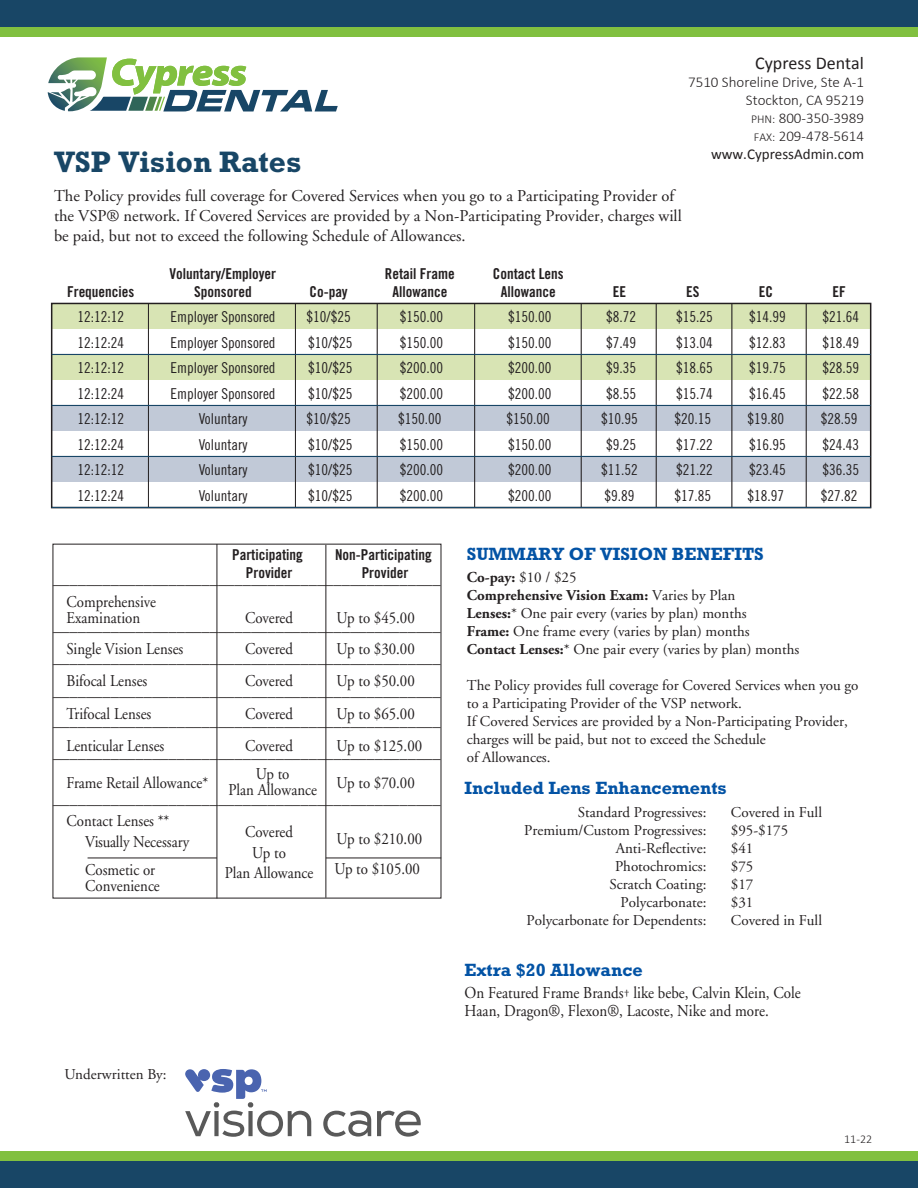
<style>
.page{position:relative;width:918px;height:1188px;background:#fff}
.page>*{position:absolute;margin:0;border:0;box-sizing:border-box;transform-origin:0 0}
.t1{font:700 30px "M Rockwell";color:#184666}
.t2{font:700 18px "M Rockwell";color:#0353a5}
.t3{font:18px "Calibri";color:#231f20}
.t4{font:16.65px/18px "Adobe Garamond";color:#231f20;scale:.9 1}
.t5{font:16.5px/23.1px "Adobe Garamond";color:#231f20}
.t6{font:16.5px/15.3px "Adobe Garamond";color:#231f20;scale:.9 1}
.t7{font:700 15.15px "Adobe Garamond";color:#231f20}
.t8{font:15px/18px "Adobe Garamond";color:#231f20}
.t9{font:15px/25.5px "Trade Gothic Cond Eighteen";color:#231f20;text-align:justify}
.t10{font:15px/18px "Trade Gothic Bold Cond Twenty";color:#231f20;text-align:center}
.t11{font:300 15px/18px "Calibri";color:#231f20;text-align:right}
.t12{font:300 12px "Calibri";color:#231f20}
.s1{font-size:12px}
.s2{font-weight:400}
.s3{font-weight:400;font-size:15px}
.s4{font-weight:700}
.s5{font-family:"Calibri";font-weight:300;font-size:12px}
</style>
<div class="page">
<svg style="left:185px;top:1069px;width:236px;height:68px"></svg>
<div style="left:52px;top:303px;width:819px;height:26px;background:#d8e4b4"></div>
<div style="left:52px;top:354px;width:819px;height:26px;background:#d8e4b4"></div>
<div style="left:52px;top:405px;width:819px;height:26px;background:#c1c9d7"></div>
<div style="left:52px;top:456px;width:819px;height:26px;background:#c1c9d7"></div>
<hr style="left:148px;top:303px;width:1px;height:204px;background:#231f20">
<hr style="left:295px;top:303px;width:1px;height:204px;background:#231f20">
<hr style="left:377px;top:303px;width:1px;height:204px;background:#231f20">
<hr style="left:474px;top:303px;width:1px;height:204px;background:#231f20">
<hr style="left:581px;top:303px;width:1px;height:204px;background:#231f20">
<hr style="left:656px;top:303px;width:1px;height:204px;background:#231f20">
<hr style="left:732px;top:303px;width:1px;height:204px;background:#231f20">
<hr style="left:806px;top:303px;width:1px;height:204px;background:#231f20">
<div style="left:51px;top:303px;width:820px;height:205px;border:2px solid #231f20"></div>
<svg style="left:52px;top:543px;width:390px;height:356px"></svg>
<hr style="left:217px;top:544px;width:1px;height:354px;background:#231f20">
<hr style="left:326px;top:545px;width:1px;height:353px;background:#231f20">
<hr style="left:88px;top:858px;width:129px;height:1px;background:#231f20">
<hr style="left:326px;top:858px;width:115px;height:1px;background:#231f20">
<hr style="left:52px;top:354px;width:819px;height:1px;background:#184666">
<hr style="left:52px;top:456px;width:819px;height:1px;background:#184666">
<hr style="left:52px;top:507px;width:819px;height:1px;background:#184666">
<hr style="left:52px;top:405px;width:819px;height:1px;background:#184666">
<div style="left:0;top:0;width:918px;height:27px;background:#184666"></div>
<div style="left:0;top:27px;width:918px;height:10px;background:#81c040"></div>
<div style="left:0;top:1161px;width:918px;height:27px;background:#184666"></div>
<div style="left:0;top:1151px;width:918px;height:10px;background:#81c040"></div>
<svg style="left:47px;top:57px;width:291px;height:55px"></svg>
<p class="t3" style="left:755px;top:51px;width:110px">Cypress Dental</p>
<p class="t11" style="left:688px;top:73px;width:177px">7510 Shoreline Drive, Ste A-1<br>Stockton, CA 95219<br><span class="s1">PHN:</span> 800-350-3989<br><span class="s1">FAX:</span> 209-478-5614 <span class="s2">www.CypressAdmin.com</span></p>
<h1 class="t1" style="left:54px;top:145px;width:249px">VSP Vision Rates</h1>
<p class="t5" style="left:54px;top:186px;width:629px;line-height:20.2px">The Policy provides full coverage for Covered Services when you go to a Participating Provider of the VSP® network. If Covered Services are provided by a Non-Participating Provider, charges will be paid, but not to exceed the following Schedule of Allowances.</p>
<p class="t10" style="left:67px;top:282px;width:69px">Frequencies</p>
<p class="t9" style="left:77px;top:304px;width:48px">12:12:12<br>12:12:24<br>12:12:12<br>12:12:24<br>12:12:12<br>12:12:24<br>12:12:12<br>12:12:24</p>
<p class="t10" style="left:170px;top:264px;width:108px">Voluntary/Employer<br>Sponsored</p>
<p class="t9" style="left:171px;top:304px;width:106px;text-align:center">Employer Sponsored<br>Employer Sponsored<br>Employer Sponsored<br>Employer Sponsored<br>Voluntary<br>Voluntary<br>Voluntary<br>Voluntary</p>
<p class="t10" style="left:310px;top:282px;width:40px">Co-pay</p>
<p class="t9" style="left:307px;top:304px;width:47px">$10/$25 $10/$25 $10/$25 $10/$25 $10/$25 $10/$25 $10/$25 $10/$25</p>
<p class="t10" style="left:385px;top:264px;width:71px">Retail Frame<br>Allowance</p>
<p class="t9" style="left:398px;top:304px;width:46px">$150.00 $150.00 $200.00 $200.00 $150.00 $150.00 $200.00 $200.00</p>
<p class="t10" style="left:493px;top:264px;width:72px">Contact Lens<br>Allowance</p>
<p class="t9" style="left:507px;top:304px;width:46px">$150.00 $150.00 $200.00 $200.00 $150.00 $150.00 $200.00 $200.00</p>
<p class="t10" style="left:613px;top:282px;width:15px">EE</p>
<p class="t9" style="left:601px;top:304px;width:38px;text-align:center">$8.72 $7.49 $9.35 $8.55 $10.95 $9.25 $11.52 $9.89</p>
<p class="t10" style="left:686px;top:282px;width:15px">ES</p>
<p class="t9" style="left:674px;top:304px;width:40px">$15.25 $13.04 $18.65 $15.74 $20.15 $17.22 $21.22 $17.85</p>
<p class="t10" style="left:759px;top:282px;width:16px">EC</p>
<p class="t9" style="left:748px;top:304px;width:40px">$14.99 $12.83 $19.75 $16.45 $19.80 $16.95 $23.45 $18.97</p>
<p class="t10" style="left:832px;top:282px;width:15px">EF</p>
<p class="t9" style="left:821px;top:304px;width:40px">$21.64 $18.49 $28.59 $22.58 $28.59 $24.43 $36.35 $27.82</p>
<p class="t10" style="left:232px;top:545px;width:72px">Participating</p>
<p class="t10" style="left:335px;top:545px;width:98px">Non-Participating</p>
<p class="t10" style="left:246px;top:563px;width:48px">Provider</p>
<p class="t10" style="left:362px;top:563px;width:48px">Provider</p>
<p class="t5" style="left:67px;top:567px;width:376px;text-indent:-14px">_______________________________________________<br>Comprehensive</p>
<p class="t6" style="left:67px;top:611px;width:83px">Examination</p>
<p class="t6" style="left:245px;top:611px;width:55px">Covered</p>
<p class="t6" style="left:337px;top:611px;width:88px">Up to $45.00</p>
<p class="t5" style="left:67px;top:615px;width:376px;text-indent:-14px">_______________________________________________<br>Single Vision Lenses</p>
<p class="t6" style="left:245px;top:642px;width:55px">Covered</p>
<p class="t6" style="left:337px;top:642px;width:88px">Up to $30.00</p>
<p class="t5" style="left:67px;top:647px;width:376px;text-indent:-14px">_______________________________________________<br>Bifocal Lenses</p>
<p class="t6" style="left:245px;top:674px;width:55px">Covered</p>
<p class="t6" style="left:337px;top:674px;width:88px">Up to $50.00</p>
<p class="t5" style="left:67px;top:679px;width:376px;text-indent:-14px">_______________________________________________<br>Trifocal Lenses</p>
<p class="t6" style="left:245px;top:706px;width:55px">Covered</p>
<p class="t6" style="left:337px;top:706px;width:88px">Up to $65.00</p>
<p class="t5" style="left:67px;top:710px;width:376px;line-height:24.2px;text-indent:-13px">_______________________________________________<br>Lenticular Lenses</p>
<p class="t6" style="left:245px;top:738px;width:55px">Covered</p>
<p class="t6" style="left:337px;top:738px;width:97px">Up to $125.00</p>
<p class="t5" style="left:67px;top:739px;width:376px;line-height:29.8px;text-indent:-14px">_______________________________________________<br>Frame Retail Allowance*</p>
<p class="t6" style="left:228px;top:765px;width:100px;line-height:16.8px;text-align:center">Up to<br>Plan Allowance</p>
<p class="t6" style="left:53px;top:776px;width:432px;text-indent:284px">Up to $70.00 _______________________________________________</p>
<p class="t6" style="left:85px;top:811px;width:117px;line-height:21.3px;text-indent:-19px">Contact Lenses **<br>Visually Necessary</p>
<p class="t6" style="left:245px;top:825px;width:55px">Covered</p>
<p class="t6" style="left:337px;top:831px;width:97px">Up to $210.00</p>
<p class="t6" style="left:85px;top:862px;width:79px">Cosmetic or</p>
<p class="t6" style="left:252px;top:845px;width:39px">Up to</p>
<p class="t6" style="left:225px;top:866px;width:100px">Plan Allowance</p>
<p class="t6" style="left:334px;top:862px;width:97px">Up to $105.00</p>
<p class="t6" style="left:85px;top:879px;width:84px">Convenience</p>
<p class="t2" style="left:467px;top:543px;width:299px">SUMMARY OF VISION BENEFITS</p>
<p class="t7" style="left:467px;top:569px;width:111px">Co-pay: <span class="s3">$10 / $25</span></p>
<p class="t8" style="left:467px;top:587px;width:334px"><span class="s4">Comprehensive Vision Exam:</span> Varies by Plan<br><span class="s4">Lenses:</span>* One pair every (varies by plan) months<br><span class="s4">Frame:</span> One frame every (varies by plan) months <span class="s4">Contact Lenses:</span>* One pair every (varies by plan) months</p>
<p class="t8" style="left:467px;top:677px;width:393px">The Policy provides full coverage for Covered Services when you go to a Participating Provider of the VSP network.<br>If Covered Services are provided by a Non-Participating Provider, charges will be paid, but not to exceed the Schedule<br>of Allowances.</p>
<p class="t2" style="left:464px;top:778px;width:264px">Included Lens Enhancements</p>
<p class="t8" style="left:578px;top:803px;width:130px">Standard Progressives:</p>
<p class="t8" style="left:731px;top:803px;width:93px">Covered in Full</p>
<p class="t8" style="left:524px;top:821px;width:184px">Premium/Custom Progressives:</p>
<p class="t8" style="left:731px;top:821px;width:59px">$95-$175</p>
<p class="t8" style="left:616px;top:839px;width:92px">Anti-Reflective:</p>
<p class="t8" style="left:731px;top:839px;width:24px">$41</p>
<p class="t8" style="left:615px;top:857px;width:93px">Photochromics:</p>
<p class="t8" style="left:731px;top:857px;width:24px">$75</p>
<p class="t8" style="left:609px;top:875px;width:99px">Scratch Coating:</p>
<p class="t8" style="left:731px;top:875px;width:24px">$17</p>
<p class="t8" style="left:621px;top:893px;width:87px">Polycarbonate:</p>
<p class="t8" style="left:731px;top:893px;width:24px">$31</p>
<p class="t8" style="left:527px;top:911px;width:181px">Polycarbonate for Dependents:</p>
<p class="t8" style="left:731px;top:911px;width:93px">Covered in Full</p>
<p class="t2" style="left:464px;top:959px;width:180px">Extra $20 Allowance</p>
<p class="t4" style="left:464px;top:984px;width:375px">On Featured Frame Brands<span class="s5">†</span> like bebe, Calvin Klein, Cole<br>Haan, Dragon®, Flexon®, Lacoste, Nike and more.</p>
<p class="t8" style="left:65px;top:1065px;width:103px">Underwritten By:</p>
<p class="t12" style="left:844px;top:1132px;width:29px">11-22</p>
</div>
